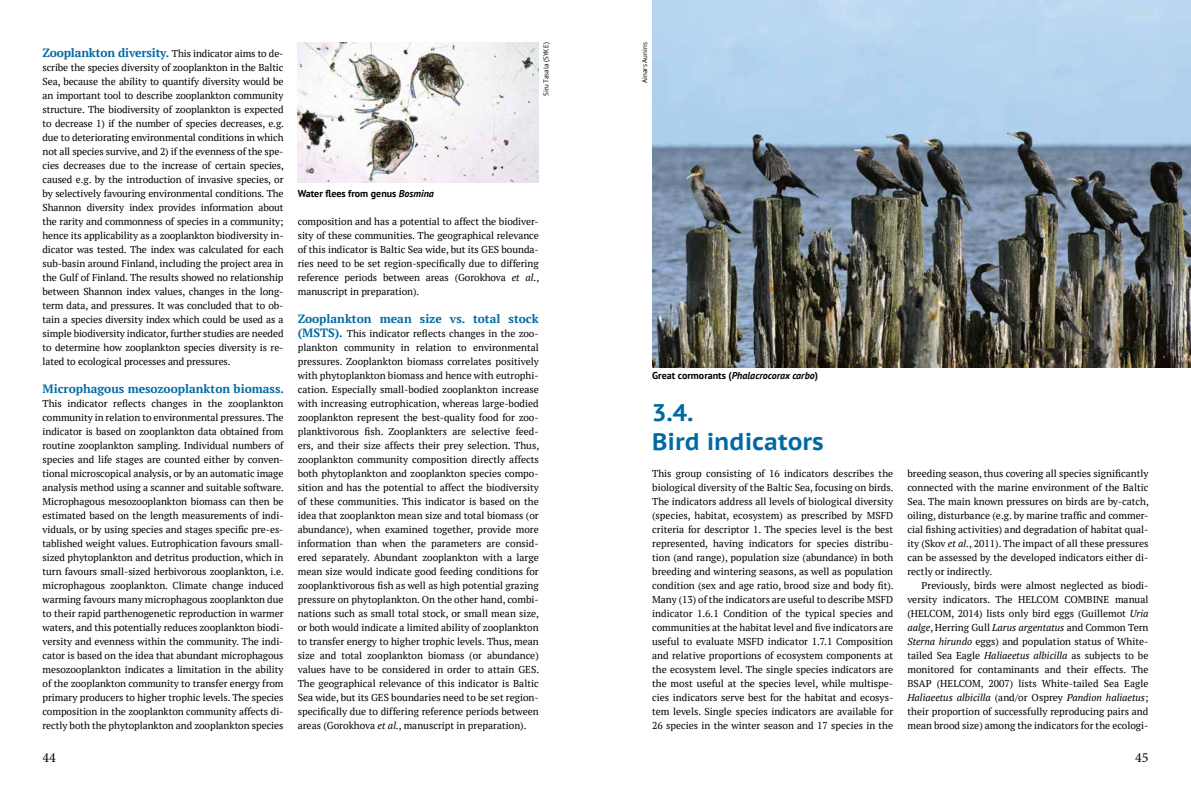
<style>
.page{position:relative;width:1191px;height:794px;background:#fff}
.page>*{position:absolute;margin:0;border:0;box-sizing:border-box;transform-origin:0 0}
.t1{font:700 24px/28.8px "PT Sans Caption";color:#0069a3}
.t2{font:14px "Minion Pro";color:#000}
.t3{font:700 12px "PT Serif";color:#0069a3}
.t4{font:10px/14px "PT Serif";color:#000;text-align:justify}
.t5{font:italic 700 10px "PT Sans";color:#000}
.t6{font:700 10px "PT Sans";color:#000}
.t7{font:7px "PT Sans";color:#000}
.s1{font-weight:700;font-size:12px;color:#0069a3}
.s2{font-style:italic}
.s3{font-style:normal}
</style>
<div class="page">
<img style="left:298px;top:43px;width:241px;height:140px">
<img style="left:652px;top:0;width:539px;height:367px">
<p class="t4" style="left:43px;top:46px;width:243px"><span class="s1">Zooplankton diversity.</span> This indicator aims to de&shy;scribe the species diversity of zooplankton in the Baltic Sea, because the ability to quantify diversity would be an important tool to describe zooplankton community structure. The biodiversity of zooplankton is expected to decrease 1) if the number of species decreases, e.g. due to deteriorating environmental conditions in which not all species survive, and 2) if the evenness of the spe&shy;cies decreases due to the increase of certain species, caused e.g. by the introduction of invasive species, or by selectively favouring environmental conditions. The Shannon diversity index provides information about the rarity and commonness of species in a community; hence its applicability as a zooplankton biodiversity in&shy;dicator was tested. The index was calculated for each sub-basin around Finland, including the project area in the Gulf of Finland. The results showed no relationship between Shannon index values, changes in the long&shy;term data, and pressures. It was concluded that to ob&shy;tain a species diversity index which could be used as a simple biodiversity indicator, further studies are needed to determine how zooplankton species diversity is re&shy;lated to ecological processes and pressures.</p>
<p class="t3" style="left:43px;top:380px;width:243px">Microphagous mesozooplankton biomass.</p>
<p class="t4" style="left:43px;top:396px;width:243px">This indicator reflects changes in the zooplankton community in relation to environmental pressures. The indicator is based on zooplankton data obtained from routine zooplankton sampling. Individual numbers of species and life stages are counted either by conven&shy;tional microscopical analysis, or by an automatic image analysis method using a scanner and suitable software.<br>Microphagous mesozooplankton biomass can then be estimated based on the length measurements of indi&shy;viduals, or by using species and stages specific pre-es&shy;tablished weight values. Eutrophication favours small&shy;sized phytoplankton and detritus production, which in turn favours small-sized herbivorous zooplankton, i.e. microphagous zooplankton. Climate change induced warming favours many microphagous zooplankton due to their rapid parthenogenetic reproduction in warmer waters, and this potentially reduces zooplankton biodi&shy;versity and evenness within the community. The indi&shy;cator is based on the idea that abundant microphagous mesozooplankton indicates a limitation in the ability of the zooplankton community to transfer energy from primary producers to higher trophic levels. The species composition in the zooplankton community affects di&shy;rectly both the phytoplankton and zooplankton species</p>
<p class="t6" style="left:298px;top:186px;width:138px">Water flees from genus <span class="s2">Bosmina</span></p>
<p class="t7" style="left:541px;top:96px;width:55px;rotate:-90deg">Siru Tasala (SYKE)</p>
<p class="t4" style="left:298px;top:214px;width:243px">composition and has a potential to affect the biodiver&shy;sity of these communities. The geographical relevance of this indicator is Baltic Sea wide, but its GES bounda&shy;ries need to be set region-specifically due to differing reference periods between areas (Gorokhova <span class="s2">et al</span>., manuscript in preparation).</p>
<p class="t3" style="left:298px;top:310px;width:242px">Zooplankton mean size vs. total stock</p>
<p class="t4" style="left:298px;top:326px;width:243px"><span class="s1">(MSTS).</span> This indicator reflects changes in the zoo&shy;plankton community in relation to environmental pressures. Zooplankton biomass correlates positively with phytoplankton biomass and hence with eutrophi&shy;cation. Especially small-bodied zooplankton increase with increasing eutrophication, whereas large-bodied zooplankton represent the best-quality food for zoo&shy;planktivorous fish. Zooplankters are selective feed&shy;ers, and their size affects their prey selection. Thus, zooplankton community composition directly affects both phytoplankton and zooplankton species compo&shy;sition and has the potential to affect the biodiversity of these communities. This indicator is based on the idea that zooplankton mean size and total biomass (or abundance), when examined together, provide more information than when the parameters are consid&shy;ered separately. Abundant zooplankton with a large mean size would indicate good feeding conditions for zooplanktivorous fish as well as high potential grazing pressure on phytoplankton. On the other hand, combi&shy;nations such as small total stock, or small mean size, or both would indicate a limited ability of zooplankton to transfer energy to higher trophic levels. Thus, mean size and total zooplankton biomass (or abundance) values have to be considered in order to attain GES.<br>The geographical relevance of this indicator is Baltic Sea wide, but its GES boundaries need to be set region&shy;specifically due to differing reference periods between areas (Gorokhova <span class="s2">et al.</span>, manuscript in preparation).</p>
<p class="t7" style="left:640px;top:83px;width:42px;rotate:-90deg">Ainars Aunins</p>
<p class="t5" style="left:652px;top:368px;width:167px"><span class="s3">Great cormorants (</span>Phalacrocorax carbo<span class="s3">)</span></p>
<h1 class="t1" style="left:652px;top:398px;width:173px">3.4.<br>Bird indicators</h1>
<p class="t4" style="left:652px;top:466px;width:243px">This group consisting of 16 indicators describes the biological diversity of the Baltic Sea, focusing on birds.<br>The indicators address all levels of biological diversity (species, habitat, ecosystem) as prescribed by MSFD criteria for descriptor 1. The species level is the best represented, having indicators for species distribu&shy;tion (and range), population size (abundance) in both breeding and wintering seasons, as well as population condition (sex and age ratio, brood size and body fit).<br>Many (13) of the indicators are useful to describe MSFD indicator 1.6.1 Condition of the typical species and communities at the habitat level and five indicators are useful to evaluate MSFD indicator 1.7.1 Composition and relative proportions of ecosystem components at the ecosystem level. The single species indicators are the most useful at the species level, while multispe&shy;cies indicators serve best for the habitat and ecosys&shy;tem levels. Single species indicators are available for 26 species in the winter season and 17 species in the</p>
<p class="t4" style="left:907px;top:466px;width:243px">breeding season, thus covering all species significantly connected with the marine environment of the Baltic Sea. The main known pressures on birds are by-catch, oiling, disturbance (e.g. by marine traffic and commer&shy;cial fishing activities) and degradation of habitat qual&shy;ity (Skov <span class="s2">et al</span>., 2011). The impact of all these pressures can be assessed by the developed indicators either di&shy;rectly or indirectly.</p>
<p class="t4" style="left:907px;top:578px;width:242px;text-indent:14px">Previously, birds were almost neglected as biodi&shy;versity indicators. The HELCOM COMBINE manual (HELCOM, 2014) lists only bird eggs (Guillemot <span class="s2">Uria aalge</span>, Herring Gull <span class="s2">Larus argentatus</span> and Common Tern <span class="s2">Sterna hirundo</span> eggs) and population status of White&shy;tailed Sea Eagle <span class="s2">Haliaeetus albicilla</span> as subjects to be monitored for contaminants and their effects. The BSAP (HELCOM, 2007) lists White-tailed Sea Eagle <span class="s2">Haliaeetus albicilla</span> (and/or Osprey <span class="s2">Pandion haliaetus</span>; their proportion of successfully reproducing pairs and mean brood size) among the indicators for the ecologi-</p>
<h2 class="t2" style="left:43px;top:748px;width:15px">44</h2>
<h2 class="t2" style="left:1135px;top:748px;width:15px">45</h2>
</div>
